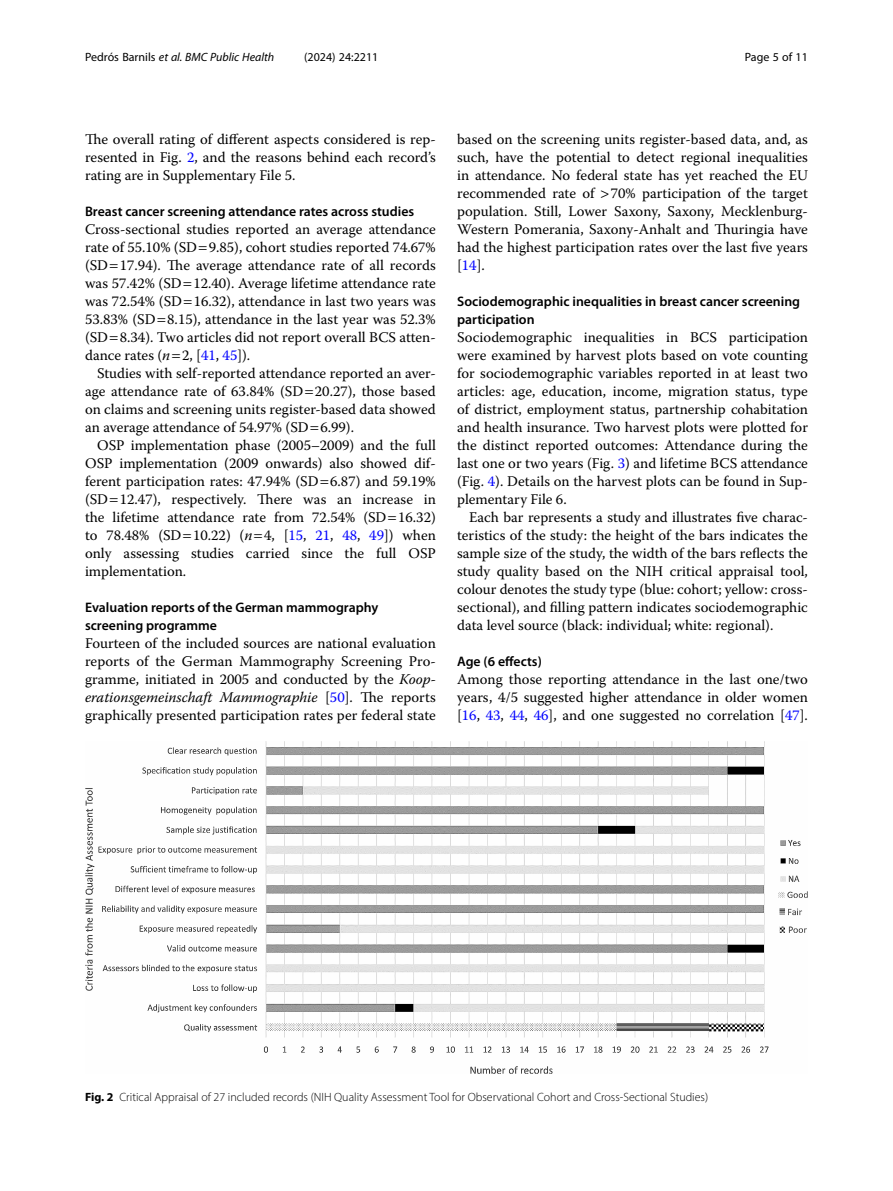
<style>
.page{position:relative;width:893px;height:1191px;background:#fff}
.page>*{position:absolute;margin:0;border:0;box-sizing:border-box;transform-origin:0 0}
.Body_Text{font:14.7px/18px "Warnock Pro";color:#000;text-align:justify}
.Body_Text_Indent{font:14.7px/18px "Warnock Pro";color:#000;text-align:justify}
.Head_2{font:600 13.8px/18px "Myriad Pro";color:#000}
.Figure_Caption{font:300 12px "Myriad Pro";color:#000}
.t1{font:italic 12px "Myriad Pro";color:#000}
.t2{font:12px "Myriad Pro";color:#000}
.s1{font-style:normal}
.s2{color:#00f}
.s3{font-style:italic}
.s4{font-weight:700}
</style>
<div class="page">
<img style="left:85px;top:742px;width:723px;height:332px">
<p class="t1" style="left:85px;top:50px;width:191px"><span class="s1">Pedrós Barnils</span> et al. BMC Public Health</p>
<p class="t2" style="left:304px;top:50px;width:76px">(2024) 24:2211</p>
<p class="t2" style="left:745px;top:50px;width:65px">Page 5 of 11</p>
<p class="Body_Text" style="left:85px;top:130px;width:352px">The overall rating of different aspects considered is rep&shy;resented in Fig. <span class="s2">2</span>, and the reasons behind each record’s rating are in Supplementary File 5.</p>
<p class="Head_2" style="left:85px;top:202px;width:331px">Breast cancer screening attendance rates across studies</p>
<p class="Body_Text" style="left:85px;top:220px;width:352px">Cross-sectional studies reported an average attendance rate of 55.10% (SD 9.85), cohort studies reported 74.67% (SD 17.94). The average attendance rate of all records was 57.42% (SD 12.40). Average lifetime attendance rate was 72.54% (SD 16.32), attendance in last two years was 53.83% (SD 8.15), attendance in the last year was 52.3% (SD 8.34). Two articles did not report overall BCS atten&shy;dance rates (<span class="s3">n</span> 2, [<span class="s2">41</span>, <span class="s2">45</span>]).</p>
<p class="Body_Text_Indent" style="left:85px;top:364px;width:352px;text-indent:12px">Studies with self-reported attendance reported an aver&shy;age attendance rate of 63.84% (SD 20.27), those based on claims and screening units register-based data showed an average attendance of 54.97% (SD 6.99).</p>
<p class="Body_Text_Indent" style="left:85px;top:436px;width:352px;text-indent:12px">OSP implementation phase (2005–2009) and the full OSP implementation (2009 onwards) also showed dif&shy;ferent participation rates: 47.94% (SD 6.87) and 59.19% (SD 12.47), respectively. There was an increase in the lifetime attendance rate from 72.54% (SD 16.32) to 78.48% (SD 10.22) (<span class="s3">n</span> 4, [<span class="s2">15</span>, <span class="s2">21</span>, <span class="s2">48</span>, <span class="s2">49</span>]) when only assessing studies carried since the full OSP implementation.</p>
<p class="Head_2" style="left:85px;top:598px;width:295px">Evaluation reports of the German mammography screening programme</p>
<p class="Body_Text" style="left:85px;top:634px;width:352px">Fourteen of the included sources are national evaluation reports of the German Mammography Screening Pro&shy;gramme, initiated in 2005 and conducted by the <span class="s3">Koop&shy;erationsgemeinschaft Mammographie</span> [<span class="s2">50</span>]. The reports graphically presented participation rates per federal state</p>
<p class="Body_Text" style="left:457px;top:130px;width:352px">based on the screening units register-based data, and, as such, have the potential to detect regional inequalities in attendance. No federal state has yet reached the EU recommended rate of 70% participation of the target population. Still, Lower Saxony, Saxony, Mecklenburg-Western Pomerania, Saxony-Anhalt and Thuringia have had the highest participation rates over the last five years [<span class="s2">14</span>].</p>
<p class="Head_2" style="left:457px;top:292px;width:344px">Sociodemographic inequalities in breast cancer screening participation</p>
<p class="Body_Text" style="left:457px;top:328px;width:352px">Sociodemographic inequalities in BCS participation were examined by harvest plots based on vote counting for sociodemographic variables reported in at least two articles: age, education, income, migration status, type of district, employment status, partnership cohabitation and health insurance. Two harvest plots were plotted for the distinct reported outcomes: Attendance during the last one or two years (Fig. <span class="s2">3</span>) and lifetime BCS attendance (Fig. <span class="s2">4</span>). Details on the harvest plots can be found in Sup&shy;plementary File 6.</p>
<p class="Body_Text_Indent" style="left:457px;top:508px;width:352px;text-indent:12px">Each bar represents a study and illustrates five charac&shy;teristics of the study: the height of the bars indicates the sample size of the study, the width of the bars reflects the study quality based on the NIH critical appraisal tool, colour denotes the study type (blue: cohort; yellow: cross&shy;sectional), and filling pattern indicates sociodemographic data level source (black: individual; white: regional).</p>
<p class="Head_2" style="left:457px;top:652px;width:86px">Age (6 effects)</p>
<p class="Body_Text" style="left:457px;top:670px;width:352px">Among those reporting attendance in the last one/two years, 4/5 suggested higher attendance in older women [<span class="s2">16</span>, <span class="s2">43</span>, <span class="s2">44</span>, <span class="s2">46</span>], and one suggested no correlation [<span class="s2">47</span>].</p>
<p class="Figure_Caption" style="left:85px;top:1089px;width:625px"><span class="s4">Fig. 2</span> Critical Appraisal of 27 included records (NIH Quality Assessment Tool for Observational Cohort and Cross-Sectional Studies)</p>
</div>
